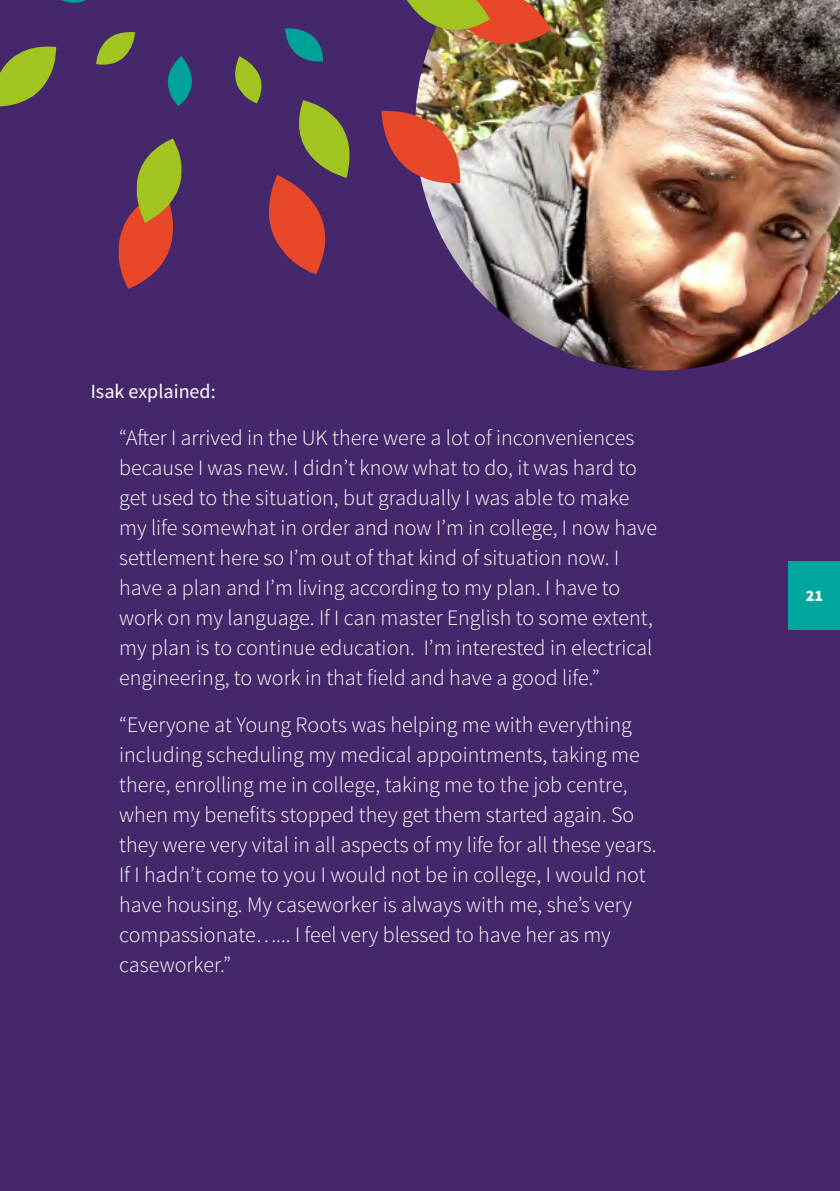
<style>
.page{position:relative;width:840px;height:1191px;background:#fff}
.page>*{position:absolute;margin:0;border:0;box-sizing:border-box;transform-origin:0 0}
.t1{font:300 22px/30px "Source Sans Pro";color:#fff}
.t2{font:20px "Source Sans Pro";color:#fff}
.t3{font:900 16px "Source Sans Pro";color:#fff}
</style>
<div class="page">
<div style="left:0;top:0;width:839px;height:1191px;background:#45286b"></div>
<img style="left:416px;top:0;width:423px;height:370px">
<img style="left:381px;top:104px;width:79px;height:89px">
<svg style="left:118px;top:138px;width:64px;height:151px"></svg>
<img style="left:407px;top:0;width:144px;height:48px">
<svg style="left:0;top:46px;width:57px;height:61px"></svg>
<svg style="left:62px;top:0;width:24px;height:3px"></svg>
<svg style="left:96px;top:32px;width:39px;height:33px"></svg>
<svg style="left:167px;top:56px;width:25px;height:50px"></svg>
<svg style="left:235px;top:28px;width:115px;height:246px"></svg>
<div style="left:788px;top:561px;width:51px;height:68px;background:#00a79e"></div>
<p class="t2" style="left:91px;top:379px;width:126px">Isak explained:</p>
<p class="t1" style="left:119px;top:423px;width:539px">“After I arrived in the UK there were a lot of inconveniences because I was new. I didn’t know what to do, it was hard to get used to the situation, but gradually I was able to make my life somewhat in order and now I’m in college, I now have settlement here so I’m out of that kind of situation now. I have a plan and I’m living according to my plan. I have to work on my language. If I can master English to some extent, my plan is to continue education. I’m interested in electrical engineering, to work in that field and have a good life.”</p>
<p class="t1" style="left:119px;top:710px;width:538px">“Everyone at Young Roots was helping me with everything including scheduling my medical appointments, taking me there, enrolling me in college, taking me to the job centre, when my benefits stopped they get them started again. So they were very vital in all aspects of my life for all these years.<br>If I hadn’t come to you I would not be in college, I would not have housing. My caseworker is always with me, she’s very compassionate…... I feel very blessed to have her as my caseworker.”</p>
<p class="t3" style="left:805px;top:585px;width:19px">21</p>
</div>
